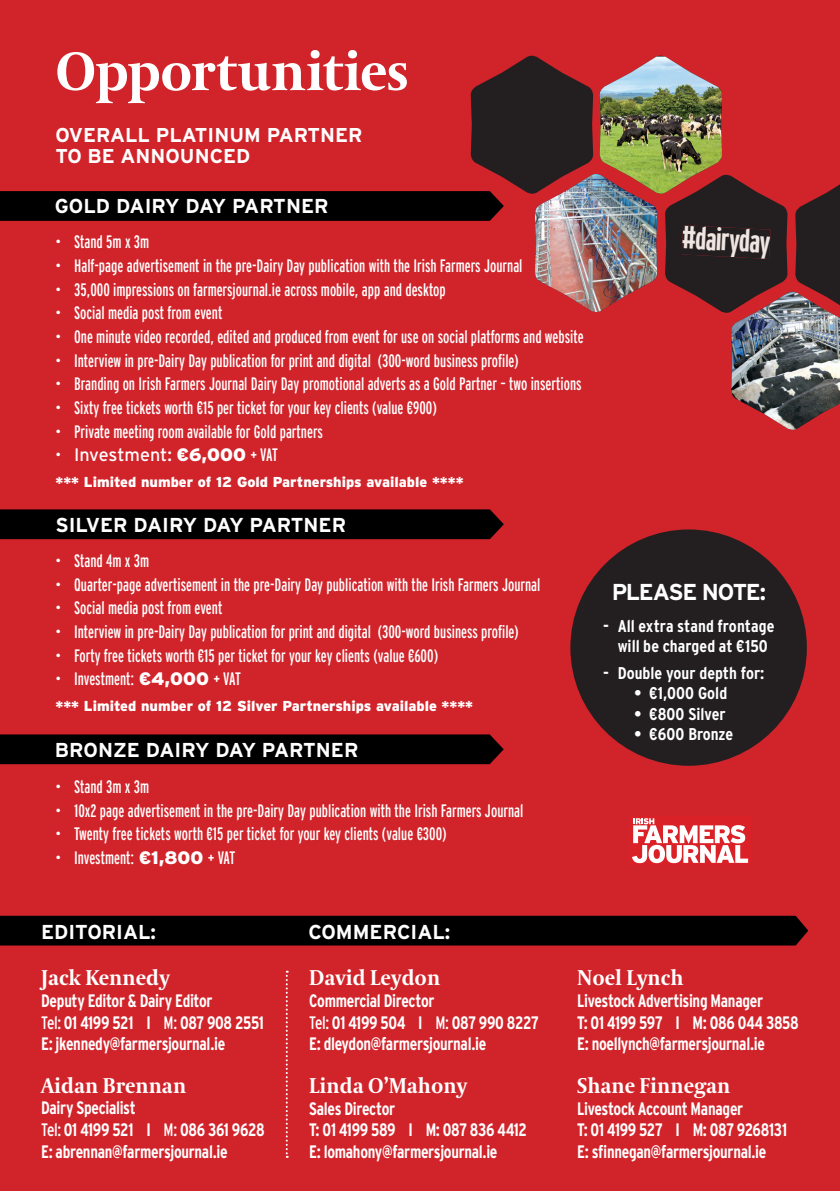
<style>
.page{position:relative;width:840px;height:1191px;background:#fff}
.page>*{position:absolute;margin:0;border:0;box-sizing:border-box;transform-origin:0 0}
.t1{font:700 54px "Coranto 2";letter-spacing:-.015em;color:#fff}
.t2{font:700 extra-condensed 32px "Interstate";color:#efe6e2}
.t3{font:700 23px "Interstate";letter-spacing:-.065em;color:#fff}
.t4{font:700 21.2px "Coranto 2";color:#fff}
.t5{font:700 20.2px "Interstate";color:#fff}
.t6{font:700 20px/21.6px "Interstate";color:#fff}
.t7{font:extra-condensed 18px "Interstate";color:#fff}
.t8{font:700 condensed 18px/21.6px "Interstate";letter-spacing:-.02em;color:#fff;scale:.92 1}
.t9{font:18px "Interstate";letter-spacing:-.005em;color:#fff}
.t10{font:700 condensed 17px/20.4px "Interstate";color:#fff;text-align:center}
.t11{font:900 14.4px "Interstate";color:#fff}
.s1{font-stretch:extra-condensed}
.s2{font-weight:900}
.s3{font-weight:900;font-stretch:normal}
.s4{font-weight:400}
</style>
<div class="page">
<div style="left:0;top:0;width:839px;height:1191px;background:#d1232a"></div>
<div style="left:629px;top:816px;width:121px;height:49px;background:#da2128"></div>
<svg style="left:632px;top:818px;width:115px;height:45px"></svg>
<div style="left:0;top:509px;width:503px;height:30px;background:#000"></div>
<div style="left:0;top:734px;width:503px;height:30px;background:#000"></div>
<div style="left:570px;top:529px;width:236px;height:236px;background:#231f20;border-radius:50%"></div>
<div style="left:0;top:915px;width:807px;height:30px;background:#000"></div>
<svg style="left:0;top:55px;width:839px;height:375px"></svg>
<svg style="left:285px;top:970px;width:2px;height:187px"></svg>
<h1 class="t1" style="left:55px;top:38px;width:354px">Opportunities</h1>
<p class="t6" style="left:55px;top:124px;width:308px">OVERALL PLATINUM PARTNER<br>TO BE ANNOUNCED</p>
<p class="t5" style="left:55px;top:195px;width:275px">GOLD DAIRY DAY PARTNER</p>
<p class="t7" style="left:55px;top:232px;width:95px">• Stand 5m x 3m</p>
<p class="t7" style="left:55px;top:256px;width:468px">• Half-page advertisement in the pre-Dairy Day publication with the Irish Farmers Journal</p>
<p class="t7" style="left:55px;top:279px;width:391px">• 35,000 impressions on farmersjournal.ie across mobile, app and desktop</p>
<p class="t7" style="left:55px;top:303px;width:168px">• Social media post from event</p>
<p class="t7" style="left:55px;top:327px;width:529px">• One minute video recorded, edited and produced from event for use on social platforms and website</p>
<p class="t7" style="left:55px;top:350px;width:464px">• Interview in pre-Dairy Day publication for print and digital (300-word business profile)</p>
<p class="t7" style="left:55px;top:374px;width:527px">• Branding on Irish Farmers Journal Dairy Day promotional adverts as a Gold Partner – two insertions</p>
<p class="t7" style="left:55px;top:398px;width:383px">• Sixty free tickets worth €15 per ticket for your key clients (value €900)</p>
<p class="t7" style="left:55px;top:421px;width:269px">• Private meeting room available for Gold partners</p>
<p class="t9" style="left:55px;top:445px;width:224px"><span class="s1">•</span> Investment: <span class="s2">€6,000</span> <span class="s1">+ VAT</span></p>
<p class="t11" style="left:55px;top:473px;width:409px">*** Limited number of 12 Gold Partnerships available ****</p>
<p class="t5" style="left:55px;top:513px;width:292px">SILVER DAIRY DAY PARTNER</p>
<p class="t7" style="left:55px;top:551px;width:95px">• Stand 4m x 3m</p>
<p class="t7" style="left:55px;top:574px;width:486px">• Quarter-page advertisement in the pre-Dairy Day publication with the Irish Farmers Journal</p>
<p class="t7" style="left:55px;top:598px;width:168px">• Social media post from event</p>
<p class="t7" style="left:55px;top:621px;width:464px">• Interview in pre-Dairy Day publication for print and digital (300-word business profile)</p>
<p class="t7" style="left:55px;top:645px;width:384px">• Forty free tickets worth €15 per ticket for your key clients (value €600)</p>
<p class="t7" style="left:55px;top:669px;width:187px">• Investment: <span class="s3">€4,000</span> + VAT</p>
<p class="t11" style="left:55px;top:697px;width:419px">*** Limited number of 12 Silver Partnerships available ****</p>
<p class="t5" style="left:55px;top:738px;width:305px">BRONZE DAIRY DAY PARTNER</p>
<p class="t7" style="left:55px;top:776px;width:95px">• Stand 3m x 3m</p>
<p class="t7" style="left:55px;top:800px;width:469px">• 10x2 page advertisement in the pre-Dairy Day publication with the Irish Farmers Journal</p>
<p class="t7" style="left:55px;top:824px;width:392px">• Twenty free tickets worth €15 per ticket for your key clients (value €300)</p>
<p class="t7" style="left:55px;top:847px;width:181px">• Investment: <span class="s3">€1,800</span> + VAT</p>
<h2 class="t2" style="left:682px;top:219px;width:90px;rotate:3deg">#dairyday</h2>
<p class="t3" style="left:611px;top:579px;width:155px">PLEASE NOTE:</p>
<p class="t10" style="left:603px;top:615px;width:173px">- All extra stand frontage will be charged at €150</p>
<p class="t10" style="left:603px;top:662px;width:163px">- Double your depth for:</p>
<p class="t10" style="left:634px;top:683px;width:94px">• €1,000 Gold</p>
<p class="t10" style="left:634px;top:703px;width:93px">• €800 Silver</p>
<p class="t10" style="left:634px;top:723px;width:100px">• €600 Bronze</p>
<p class="t5" style="left:41px;top:920px;width:116px">EDITORIAL:</p>
<p class="t5" style="left:308px;top:920px;width:143px">COMMERCIAL:</p>
<p class="t4" style="left:41px;top:965px;width:130px">Jack Kennedy</p>
<p class="t8" style="left:41px;top:989px;width:244px">Deputy Editor &amp; Dairy Editor<br><span class="s4">Tel:</span> 01 4199 521 I <span class="s4">M:</span> 087 908 2551<br>E: jkennedy@farmersjournal.ie</p>
<p class="t4" style="left:41px;top:1072px;width:146px">Aidan Brennan</p>
<p class="t8" style="left:41px;top:1097px;width:244px">Dairy Specialist<br><span class="s4">Tel:</span> 01 4199 521 I <span class="s4">M:</span> 086 361 9628<br>E: abrennan@farmersjournal.ie</p>
<p class="t4" style="left:309px;top:965px;width:132px">David Leydon</p>
<p class="t8" style="left:309px;top:989px;width:251px">Commercial Director<br><span class="s4">Tel:</span> 01 4199 504 I <span class="s4">M:</span> 087 990 8227<br>E: dleydon@farmersjournal.ie</p>
<p class="t4" style="left:309px;top:1072px;width:159px">Linda O’Mahony</p>
<p class="t8" style="left:309px;top:1097px;width:238px">Sales Director<br>T: 01 4199 589 I M: 087 836 4412<br>E: lomahony@farmersjournal.ie</p>
<p class="t4" style="left:577px;top:965px;width:108px">Noel Lynch</p>
<p class="t8" style="left:577px;top:989px;width:242px">Livestock Advertising Manager<br>T: 01 4199 597 I M: 086 044 3858<br>E: noellynch@farmersjournal.ie</p>
<p class="t4" style="left:577px;top:1072px;width:154px">Shane Finnegan</p>
<p class="t8" style="left:577px;top:1097px;width:229px">Livestock Account Manager<br>T: 01 4199 527 I M: 087 9268131<br>E: sfinnegan@farmersjournal.ie</p>
</div>
